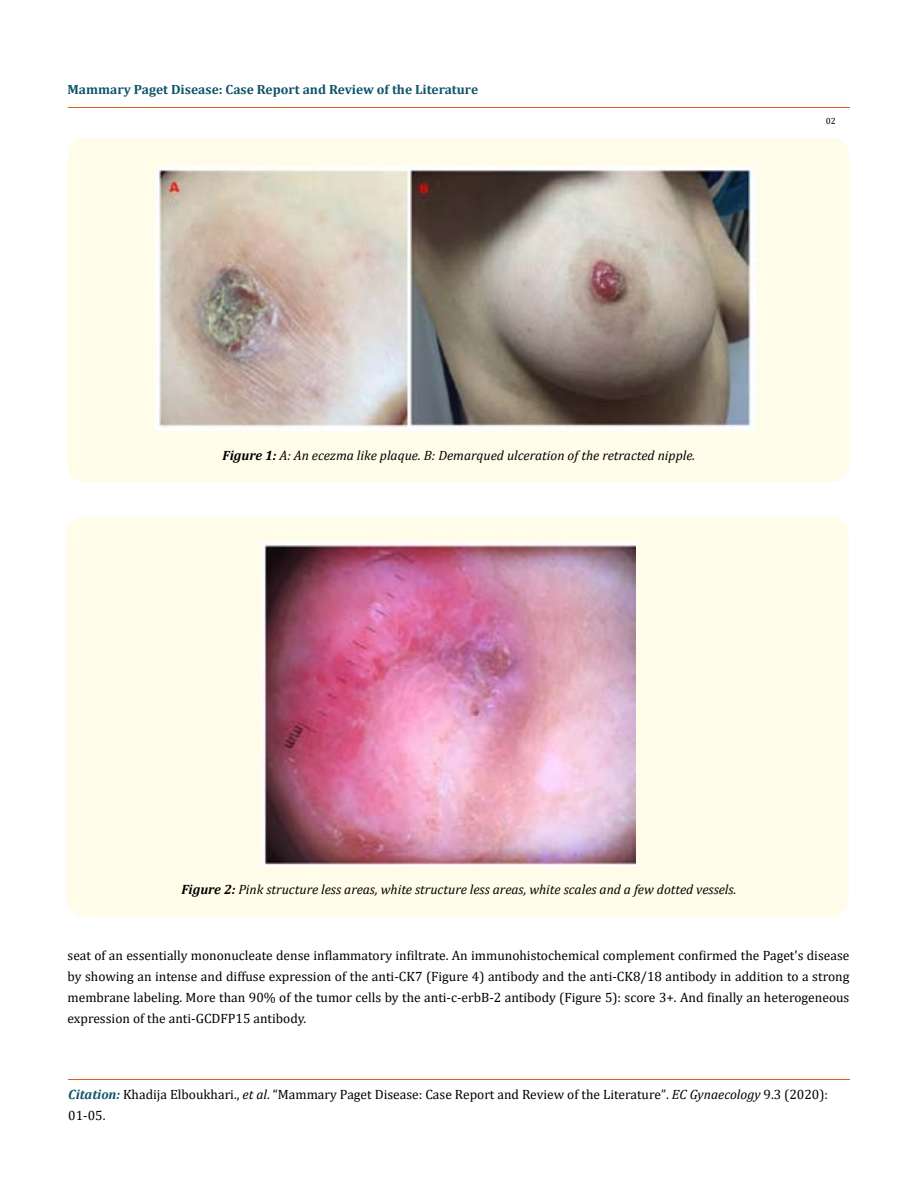
<style>
.page{position:relative;width:917px;height:1188px;background:#fff}
.page>*{position:absolute;margin:0;border:0;box-sizing:border-box;transform-origin:0 0}
.t1{font:13.5px/21px "Cambria";color:#000}
.t2{font:italic 13.5px "Cambria";color:#000}
.t3{font:700 13.35px "Cambria";color:#0e546a}
.t4{font:9px "Cambria";color:#000}
.s1{font-weight:700}
.s2{font-weight:700;font-style:italic;color:#0e546a}
.s3{font-style:italic}
.s4{font-size:13.35px}
</style>
<div class="page">
<hr style="left:68px;top:108px;width:781px;height:1px;background:#e05d1a">
<hr style="left:68px;top:1079px;width:781px;height:1px;background:#e05d1a">
<div style="left:67px;top:138px;width:782px;height:345px;background:#fffde9;border-radius:18px"></div>
<img style="left:156px;top:167px;width:599px;height:263px">
<div style="left:66px;top:516px;width:782px;height:400px;background:#fffde9;border-radius:18px"></div>
<img style="left:261px;top:541px;width:374px;height:326px">
<p class="t3" style="left:68px;top:80px;width:412px">Mammary Paget Disease: Case Report and Review of the Literature</p>
<p class="t2" style="left:222px;top:445px;width:474px"><span class="s1">Figure 1:</span> A: An ecezma like plaque. B: Demarqued ulceration of the retracted nipple.</p>
<p class="t4" style="left:825px;top:116px;width:11px">02</p>
<p class="t2" style="left:181px;top:880px;width:556px"><span class="s1">Figure 2:</span> Pink structure less areas, white structure less areas, white scales and a few dotted vessels.</p>
<p class="t1" style="left:68px;top:945px;width:783px;text-align:justify">seat of an essentially mononucleate dense inflammatory infiltrate. An immunohistochemical complement confirmed the Paget's disease by showing an intense and diffuse expression of the anti-CK7 (Figure 4) antibody and the anti-CK8/18 antibody in addition to a strong membrane labeling. More than 90% of the tumor cells by the anti-c-erbB-2 antibody (Figure 5): score 3+. And finally an heterogeneous expression of the anti-GCDFP15 antibody.</p>
<p class="t1" style="left:68px;top:1084px;width:761px"><span class="s2">Citation:</span> Khadija Elboukhari., <span class="s3">et al</span>. “Mammary Paget Disease: Case Report and Review of the Literature”<span class="s4">.</span> <span class="s3">EC Gynaecology</span> 9.3 (2020):<br>01-05.</p>
</div>
